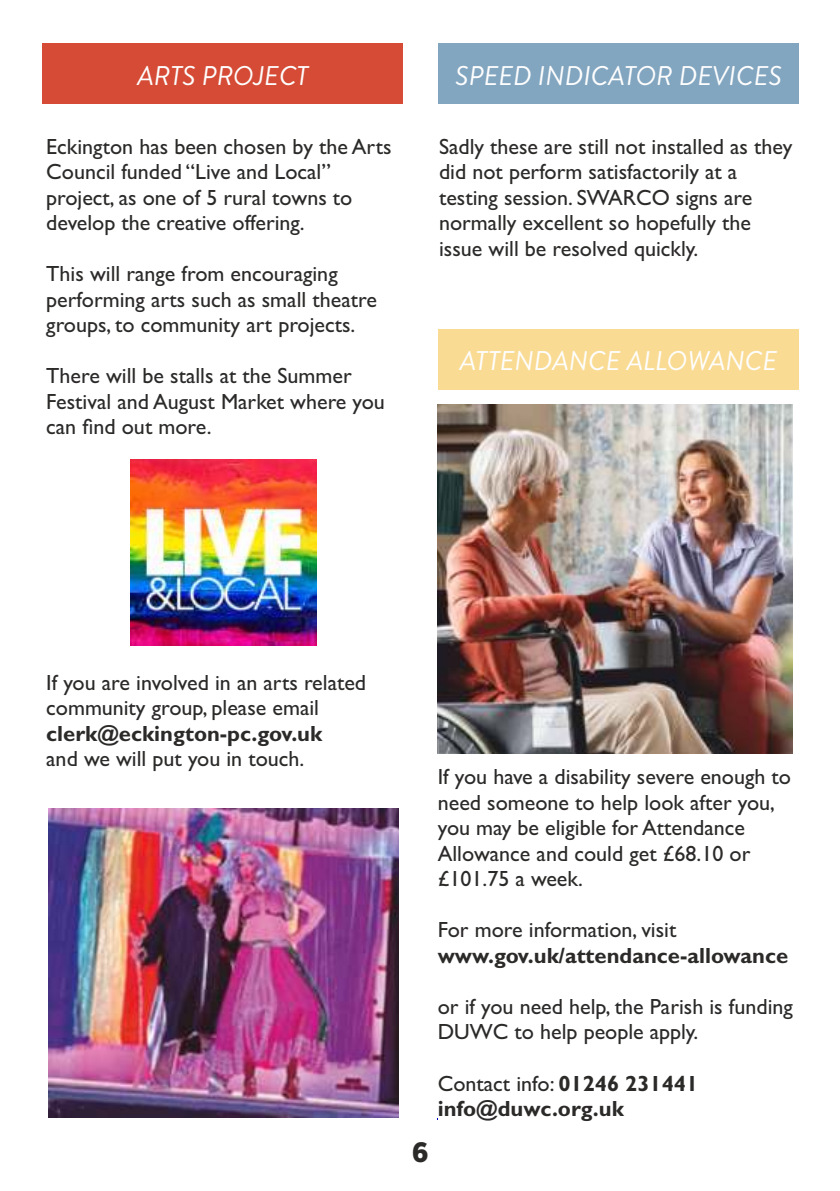
<style>
.page{position:relative;width:840px;height:1191px;background:#fff}
.page>*{position:absolute;margin:0;border:0;box-sizing:border-box;transform-origin:0 0}
.t1{font:900 28px "Gotham Narrow";color:#2b2a29}
.t2{font:italic 27px "Brandon Grotesque";color:#fefefe}
.t3{font:22px/25.6px "Gill Sans";color:#2b2a29}
.t4{font:700 22px/25.6px "Gill Sans";color:#2b2a29}
.s1{font-weight:400}
</style>
<div class="page">
<div style="left:43px;top:44px;width:360px;height:60px;background:#d54b35"></div>
<img style="left:48px;top:808px;width:350px;height:309px">
<div style="left:438px;top:44px;width:360px;height:60px;background:#82a5c0"></div>
<div style="left:438px;top:329px;width:360px;height:60px;background:#f9db94"></div>
<img style="left:130px;top:460px;width:186px;height:185px">
<img style="left:437px;top:404px;width:355px;height:349px">
<p class="t2" style="left:137px;top:66px;width:172px">ARTS PROJECT</p>
<p class="t3" style="left:46px;top:136px;width:346px">Eckington has been chosen by the Arts Council funded “Live and Local” project, as one of 5 rural towns to develop the creative offering.</p>
<p class="t3" style="left:46px;top:263px;width:332px">This will range from encouraging performing arts such as small theatre groups, to community art projects.</p>
<p class="t3" style="left:46px;top:365px;width:340px">There will be stalls at the Summer<br>Festival and August Market where you can find out more.</p>
<p class="t2" style="left:455px;top:66px;width:328px">SPEED INDICATOR DEVICES</p>
<p class="t3" style="left:439px;top:136px;width:354px">Sadly these are still not installed as they did not perform satisfactorily at a testing session. SWARCO signs are normally excellent so hopefully the issue will be resolved quickly.</p>
<p class="t2" style="left:459px;top:351px;width:318px">ATTENDANCE ALLOWANCE</p>
<p class="t3" style="left:46px;top:671px;width:321px">If you are involved in an arts related community group, please email</p>
<p class="t4" style="left:46px;top:722px;width:277px">clerk@eckington-pc.gov.uk</p>
<p class="t3" style="left:46px;top:748px;width:259px">and we will put you in touch.</p>
<p class="t1" style="left:412px;top:1139px;width:18px">6</p>
<p class="t3" style="left:437px;top:766px;width:354px">If you have a disability severe enough to need someone to help look after you, you may be eligible for Attendance<br>Allowance and could get £68.10 or £101.75 a week.</p>
<p class="t3" style="left:437px;top:919px;width:240px">For more information, visit</p>
<p class="t4" style="left:437px;top:945px;width:352px">www.gov.uk/attendance-allowance</p>
<p class="t3" style="left:437px;top:996px;width:356px">or if you need help, the Parish is funding<br>DUWC to help people apply.</p>
<p class="t4" style="left:437px;top:1072px;width:262px"><span class="s1">Contact info:</span> 01246 231441 info@duwc.org.uk</p>
</div>
